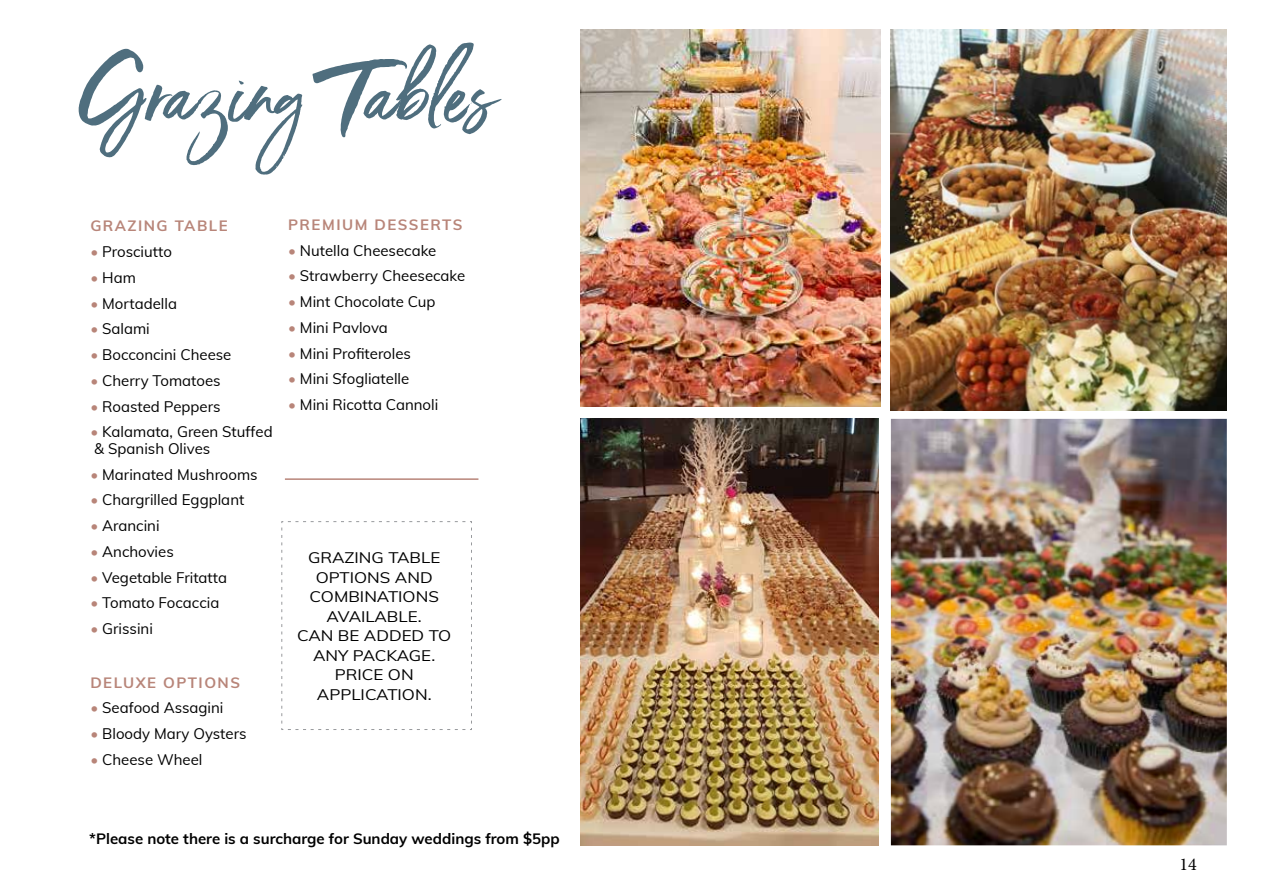
<style>
.page{position:relative;width:1263px;height:893px;background:#fff}
.page>*{position:absolute;margin:0;border:0;box-sizing:border-box;transform-origin:0 0}
.t1{font:150px "Lovestory ALT Solid";color:#4f6e7e}
.t2{font:18px "Minion Pro";color:#000}
.t3{font:15px/16.5px "Muli";color:#000}
.t4{font:15px/19.5px "Muli";color:#000;text-align:center;scale:1.13 1}
.t5{font:700 15px "Muli";color:#000}
.t6{font:700 15px "Muli";letter-spacing:.1em;color:#b88579}
.s1{color:#b88579}
</style>
<div class="page">
<img style="left:580px;top:30px;width:301px;height:376px">
<svg style="left:281px;top:521px;width:191px;height:209px"></svg>
<img style="left:891px;top:30px;width:335px;height:380px">
<img style="left:891px;top:419px;width:336px;height:426px">
<hr style="left:285px;top:478px;width:193px;height:2px;background:#b88579">
<img style="left:580px;top:419px;width:298px;height:426px">
<h1 class="t1" style="left:78px;top:12px;width:420px">Grazing Tables</h1>
<p class="t6" style="left:90px;top:215px;width:139px">GRAZING TABLE</p>
<p class="t3" style="left:90px;top:243px;width:83px"><span class="s1">•</span> Prosciutto</p>
<p class="t3" style="left:90px;top:268px;width:47px"><span class="s1">•</span> Ham</p>
<p class="t3" style="left:90px;top:294px;width:88px"><span class="s1">•</span> Mortadella</p>
<p class="t3" style="left:90px;top:320px;width:61px"><span class="s1">•</span> Salami</p>
<p class="t3" style="left:90px;top:346px;width:143px"><span class="s1">•</span> Bocconcini Cheese</p>
<p class="t3" style="left:90px;top:371px;width:132px"><span class="s1">•</span> Cherry Tomatoes</p>
<p class="t3" style="left:90px;top:397px;width:132px"><span class="s1">•</span> Roasted Peppers</p>
<p class="t3" style="left:90px;top:423px;width:184px"><span class="s1">•</span> Kalamata, Green Stuffed &amp; Spanish Olives</p>
<p class="t3" style="left:90px;top:465px;width:169px"><span class="s1">•</span> Marinated Mushrooms</p>
<p class="t3" style="left:90px;top:491px;width:155px"><span class="s1">•</span> Chargrilled Eggplant</p>
<p class="t3" style="left:90px;top:517px;width:71px"><span class="s1">•</span> Arancini</p>
<p class="t3" style="left:90px;top:543px;width:85px"><span class="s1">•</span> Anchovies</p>
<p class="t3" style="left:90px;top:568px;width:138px"><span class="s1">•</span> Vegetable Fritatta</p>
<p class="t3" style="left:90px;top:594px;width:130px"><span class="s1">•</span> Tomato Focaccia</p>
<p class="t3" style="left:90px;top:620px;width:64px"><span class="s1">•</span> Grissini</p>
<p class="t6" style="left:90px;top:671px;width:151px">DELUXE OPTIONS</p>
<p class="t3" style="left:90px;top:699px;width:135px"><span class="s1">•</span> Seafood Assagini</p>
<p class="t3" style="left:90px;top:725px;width:158px"><span class="s1">•</span> Bloody Mary Oysters</p>
<p class="t3" style="left:90px;top:750px;width:114px"><span class="s1">•</span> Cheese Wheel</p>
<p class="t6" style="left:288px;top:213px;width:176px">PREMIUM DESSERTS</p>
<p class="t3" style="left:288px;top:241px;width:150px"><span class="s1">•</span> Nutella Cheesecake</p>
<p class="t3" style="left:288px;top:267px;width:179px"><span class="s1">•</span> Strawberry Cheesecake</p>
<p class="t3" style="left:288px;top:293px;width:149px"><span class="s1">•</span> Mint Chocolate Cup</p>
<p class="t3" style="left:288px;top:318px;width:101px"><span class="s1">•</span> Mini Pavlova</p>
<p class="t3" style="left:288px;top:344px;width:124px"><span class="s1">•</span> Mini Profiteroles</p>
<p class="t3" style="left:288px;top:370px;width:123px"><span class="s1">•</span> Mini Sfogliatelle</p>
<p class="t3" style="left:288px;top:396px;width:152px"><span class="s1">•</span> Mini Ricotta Cannoli</p>
<p class="t4" style="left:297px;top:547px;width:138px">GRAZING TABLE<br>OPTIONS AND<br>COMBINATIONS<br>AVAILABLE.<br>CAN BE ADDED TO<br>ANY PACKAGE.<br>PRICE ON<br>APPLICATION.</p>
<p class="t5" style="left:89px;top:827px;width:472px">*Please note there is a surcharge for Sunday weddings from $5pp</p>
<p class="t2" style="left:1179px;top:852px;width:19px">14</p>
</div>
